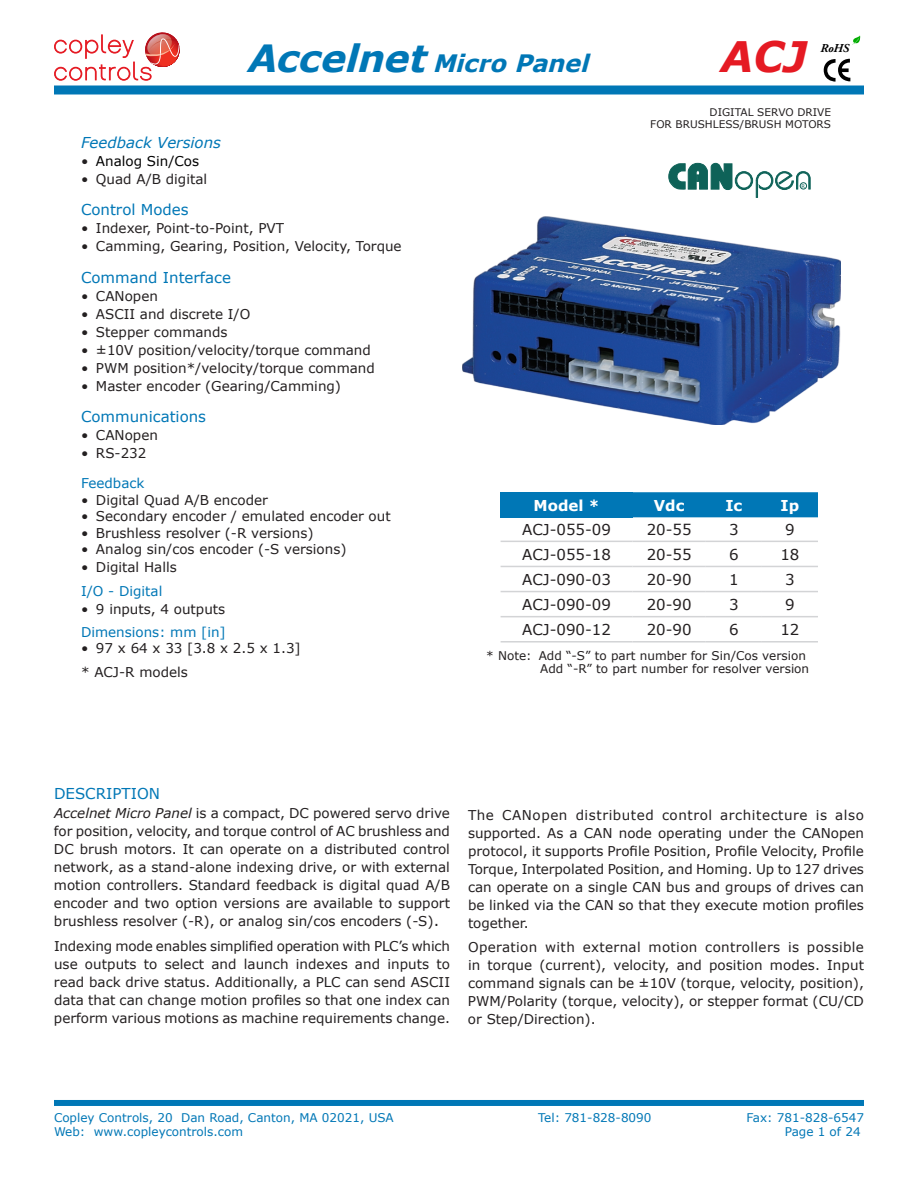
<style>
.page{position:relative;width:918px;height:1188px;background:#fff}
.page>*{position:absolute;margin:0;border:0;box-sizing:border-box;transform-origin:0 0}
.t1{font:italic 700 42px "Verdana";color:#e51a23}
.t2{font:italic 700 24px "Verdana";color:#0077b6}
.t3{font:15px "Verdana";color:#231f20}
.t4{font:15px "Verdana";color:#0077b6}
.t5{font:italic 15px "Verdana";color:#0077b6}
.t6{font:700 15px "Verdana";color:#fff}
.t7{font:13.5px/18px "Verdana";color:#231f20;text-align:justify}
.t8{font:13.5px "Verdana";color:#0077b6}
.t9{font:13.5px "Verdana";color:#000}
.t10{font:12px "Verdana";color:#0077b6}
.t11{font:12px/13.5px "Verdana";color:#231f20;text-align:right}
.t12{font:italic 700 12px "Adobe Garamond Pro";color:#000}
.t13{font:10.5px "Verdana";color:#231f20}
.t14{font:5.1px "Verdana";color:#0e6258}
.s1{font-size:37.5px}
.s2{color:#231f20}
.s3{font-style:italic}
.s4{font-size:15px}
</style>
<div class="page">
<img style="left:462px;top:216px;width:379px;height:208px">
<div style="left:735px;top:172px;width:18px;height:18px;background:#17685e;border-radius:50%"></div>
<div style="left:735px;top:172px;width:18px;height:18px;border:1px solid #0e6258;border-radius:50%"></div>
<svg style="left:669px;top:163px;width:63px;height:27px"></svg>
<div style="left:737px;top:173px;width:14px;height:15px;background:#fff;border-radius:50%"></div>
<div style="left:737px;top:173px;width:14px;height:15px;border:1px solid #0e6258;border-radius:50%"></div>
<svg style="left:756px;top:171px;width:54px;height:27px"></svg>
<div style="left:800px;top:182px;width:7px;height:7px;border:1px solid #0e6258;border-radius:50%"></div>
<div style="left:54px;top:1100px;width:810px;height:6px;background:#0077b6"></div>
<svg style="left:54px;top:32px;width:126px;height:49px"></svg>
<div style="left:54px;top:86px;width:810px;height:8px;background:#0077b6"></div>
<svg style="left:824px;top:59px;width:26px;height:23px"></svg>
<svg style="left:852px;top:35px;width:9px;height:10px"></svg>
<div style="left:501px;top:492px;width:132px;height:25px;background:#0077b6"></div>
<div style="left:633px;top:492px;width:185px;height:25px;background:#0077b6"></div>
<hr style="left:501px;top:541px;width:132px;height:1px;background:#d3d4d6">
<hr style="left:633px;top:541px;width:73px;height:1px;background:#d3d4d6">
<hr style="left:706px;top:541px;width:56px;height:1px;background:#d3d4d6">
<hr style="left:762px;top:541px;width:56px;height:1px;background:#d3d4d6">
<hr style="left:501px;top:566px;width:132px;height:1px;background:#d3d4d6">
<hr style="left:633px;top:566px;width:73px;height:1px;background:#d3d4d6">
<hr style="left:706px;top:566px;width:56px;height:1px;background:#d3d4d6">
<hr style="left:762px;top:566px;width:56px;height:1px;background:#d3d4d6">
<hr style="left:501px;top:591px;width:132px;height:1px;background:#d3d4d6">
<hr style="left:633px;top:591px;width:73px;height:1px;background:#d3d4d6">
<hr style="left:706px;top:591px;width:56px;height:1px;background:#d3d4d6">
<hr style="left:762px;top:591px;width:56px;height:1px;background:#d3d4d6">
<hr style="left:501px;top:616px;width:132px;height:1px;background:#d3d4d6">
<hr style="left:633px;top:616px;width:73px;height:1px;background:#d3d4d6">
<hr style="left:706px;top:616px;width:56px;height:1px;background:#d3d4d6">
<hr style="left:762px;top:616px;width:56px;height:1px;background:#d3d4d6">
<hr style="left:501px;top:641px;width:132px;height:2px;background:#d3d4d6">
<hr style="left:633px;top:641px;width:73px;height:2px;background:#d3d4d6">
<hr style="left:706px;top:641px;width:56px;height:2px;background:#d3d4d6">
<hr style="left:762px;top:641px;width:56px;height:2px;background:#d3d4d6">
<h1 class="t1" style="left:721px;top:27px;width:88px">ACJ</h1>
<h2 class="t2" style="left:246px;top:46px;width:352px"><span class="s1">Accelnet</span>Micro Panel</h2>
<p class="t12" style="left:821px;top:41px;width:30px">RoHS</p>
<p class="t13" style="left:710px;top:105px;width:121px">DIGITAL sE RVO DRIVE</p>
<p class="t5" style="left:81px;top:132px;width:142px">Feedback Versions</p>
<p class="t9" style="left:81px;top:152px;width:120px"><span class="s2">•</span> Analog Sin/Cos</p>
<p class="t7" style="left:81px;top:170px;width:128px">• Quad A/B digital</p>
<p class="t4" style="left:81px;top:200px;width:109px">Control Modes</p>
<p class="t7" style="left:81px;top:219px;width:205px">• Indexer, Point-to-Point, PVT</p>
<p class="t7" style="left:81px;top:237px;width:322px">• Camming, Gearing, Position, Velocity, Torque</p>
<p class="t4" style="left:81px;top:267px;width:152px">Command Interface</p>
<p class="t7" style="left:81px;top:287px;width:78px">• CANopen</p>
<p class="t7" style="left:81px;top:305px;width:171px">• ASCII and discrete I/O</p>
<p class="t7" style="left:81px;top:323px;width:148px">• Stepper commands</p>
<p class="t7" style="left:81px;top:341px;width:291px">• ±10V position/velocity/torque command</p>
<p class="t7" style="left:81px;top:359px;width:295px">• PWM position*/velocity/torque command</p>
<p class="t7" style="left:81px;top:377px;width:262px">• Master encoder (Gearing/Camming)</p>
<p class="t4" style="left:81px;top:407px;width:127px">Communications</p>
<p class="t7" style="left:81px;top:426px;width:78px">• CANopen</p>
<p class="t7" style="left:81px;top:444px;width:67px">• RS-232</p>
<p class="t8" style="left:81px;top:474px;width:65px">Feedback</p>
<p class="t7" style="left:81px;top:491px;width:188px">• Digital Quad A/B encoder</p>
<p class="t7" style="left:81px;top:507px;width:311px">• Secondary encoder / emulated encoder out</p>
<p class="t7" style="left:81px;top:524px;width:234px">• Brushless resolver (-R versions)</p>
<p class="t7" style="left:81px;top:540px;width:267px">• Analog sin/cos encoder (-S versions)</p>
<p class="t7" style="left:81px;top:558px;width:97px">• Digital Halls</p>
<p class="t8" style="left:81px;top:582px;width:83px">I/O - Digital</p>
<p class="t7" style="left:81px;top:600px;width:146px">• 9 inputs, 4 outputs</p>
<p class="t8" style="left:81px;top:623px;width:146px">Dimensions: mm [in]</p>
<p class="t7" style="left:81px;top:637px;width:221px;line-height:23.2px">• 97 x 64 x 33 [3.8 x 2.5 x 1.3] * ACJ-R models</p>
<p class="t13" style="left:650px;top:117px;width:13px">for</p>
<p class="t13" style="left:676px;top:117px;width:157px">BRUSHLESS/BRUSH MOTORS</p>
<p class="t14" style="left:802px;top:183px;width:5px">R</p>
<p class="t6" style="left:534px;top:494px;width:67px">Model *</p>
<p class="t6" style="left:654px;top:494px;width:32px">Vdc</p>
<p class="t6" style="left:725px;top:494px;width:19px">Ic</p>
<p class="t6" style="left:781px;top:494px;width:20px">Ip</p>
<p class="t3" style="left:522px;top:519px;width:90px">ACJ-055-09</p>
<p class="t3" style="left:647px;top:519px;width:46px">20-55</p>
<p class="t3" style="left:729px;top:519px;width:11px">3</p>
<p class="t3" style="left:785px;top:519px;width:11px">9</p>
<p class="t3" style="left:522px;top:544px;width:90px">ACJ-055-18</p>
<p class="t3" style="left:647px;top:544px;width:46px">20-55</p>
<p class="t3" style="left:729px;top:544px;width:11px">6</p>
<p class="t3" style="left:780px;top:544px;width:21px">18</p>
<p class="t3" style="left:522px;top:569px;width:90px">ACJ-090-03</p>
<p class="t3" style="left:647px;top:569px;width:46px">20-90</p>
<p class="t3" style="left:729px;top:569px;width:11px">1</p>
<p class="t3" style="left:785px;top:569px;width:11px">3</p>
<p class="t3" style="left:522px;top:594px;width:90px">ACJ-090-09</p>
<p class="t3" style="left:647px;top:594px;width:46px">20-90</p>
<p class="t3" style="left:729px;top:594px;width:11px">3</p>
<p class="t3" style="left:785px;top:594px;width:11px">9</p>
<p class="t3" style="left:522px;top:619px;width:90px">ACJ-090-12</p>
<p class="t3" style="left:647px;top:619px;width:46px">20-90</p>
<p class="t3" style="left:729px;top:619px;width:11px">6</p>
<p class="t3" style="left:780px;top:619px;width:21px">12</p>
<p class="t11" style="left:486px;top:649px;width:324px">* Note: Add “-S” to part number for Sin/Cos version<br>Add “-R” to part number for resolver version</p>
<p class="t4" style="left:54px;top:784px;width:32px">description</p>
<p class="t7" style="left:54px;top:804px;width:398px"><span class="s3">Accelnet Micro Panel</span> is a compact, DC powered servo drive for position, velocity, and torque control of AC brushless and DC brush motors. It can operate on a distributed control network, as a stand-alone indexing drive, or with external motion controllers. Standard feedback is digital quad A/B encoder and two option versions are available to support brushless resolver (-R), or analog sin/cos encoders (-S)<span class="s4">.</span></p>
<p class="t7" style="left:54px;top:937px;width:398px">Indexing mode enables simplified operation with PLC’s which use outputs to select and launch indexes and inputs to read back drive status. Additionally, a PLC can send ASCII data that can change motion profiles so that one index can perform various motions as machine requirements change.</p>
<p class="t7" style="left:468px;top:806px;width:398px">The CANopen distributed control architecture is also supported. As a CAN node operating under the CANopen protocol, it supports Profile Position, Profile Velocity, Profile Torque, Interpolated Position, and Homing. Up to 127 drives can operate on a single CAN bus and groups of drives can be linked via the CAN so that they execute motion profiles together.</p>
<p class="t7" style="left:468px;top:938px;width:398px">Operation with external motion controllers is possible in torque (current), velocity, and position modes. Input command signals can be ±10V (torque, velocity, position), PWM/Polarity (torque, velocity), or stepper format (CU/CD or Step/Direction).</p>
<p class="t10" style="left:54px;top:1109px;width:341px">Copley Controls, 20 Dan Road, Canton, MA 02021, USA</p>
<p class="t10" style="left:538px;top:1109px;width:115px">Tel: 781-828-8090</p>
<p class="t10" style="left:747px;top:1109px;width:119px">Fax: 781-828-6547</p>
<p class="t10" style="left:54px;top:1123px;width:191px">Web: www.copleycontrols.com</p>
<p class="t10" style="left:785px;top:1123px;width:77px">Page 1 of 24</p>
</div>
